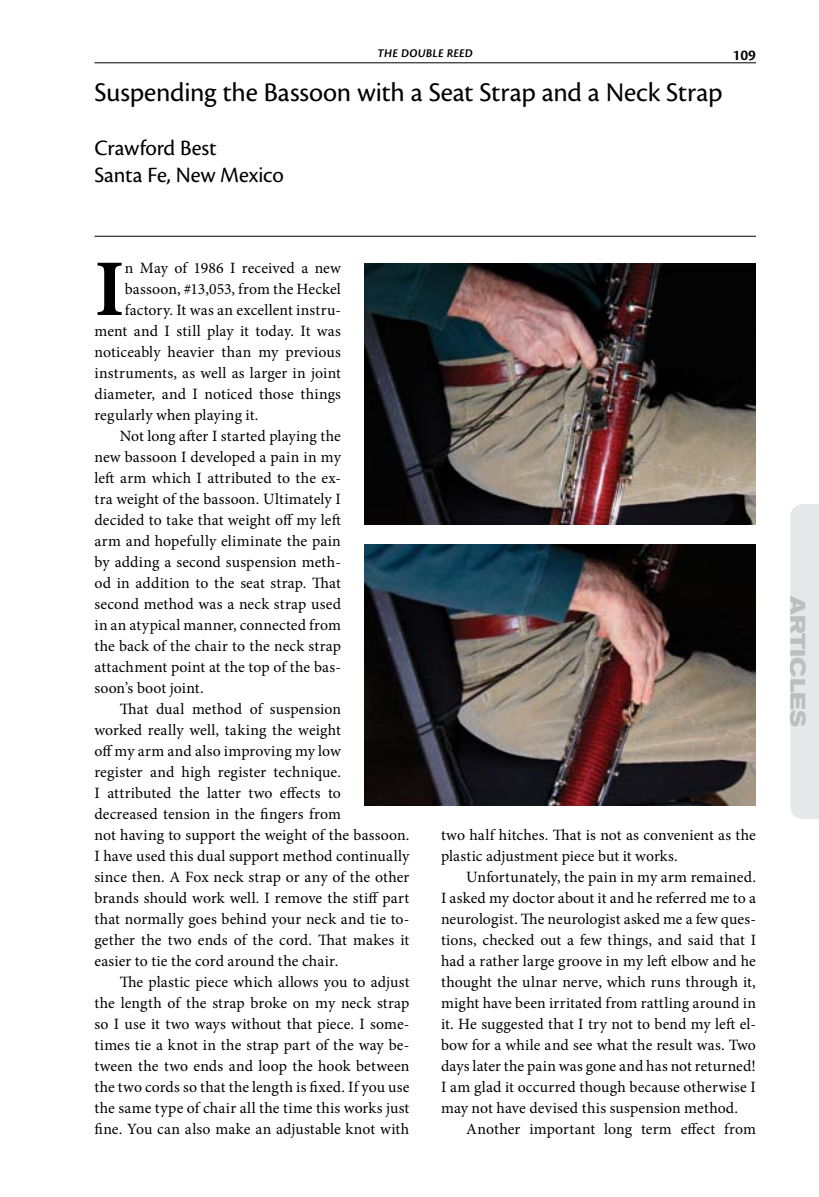
<style>
.page{position:relative;width:819px;height:1197px;background:#fff}
.page>*{position:absolute;margin:0;border:0;box-sizing:border-box;transform-origin:0 0}
.t1{font:700 80.33px "Minion Pro";color:#000}
.t2{font:28px "Cronos Pro";letter-spacing:-.01em;color:#000}
.t3{font:22.75px/27.3px "Cronos Pro";letter-spacing:-.005em;color:#000}
.t4{font:700 expanded 21px "Akzidenz Grotesk BE";color:#bcbec0}
.t5{font:15.75px/21px "Minion Pro";letter-spacing:.01em;color:#000}
.t6{font:15.75px "Cronos Pro Semibold Capt";color:#000}
.t7{font:12.25px "Cronos Pro Semibold Capt It";letter-spacing:.01em;color:#000}
</style>
<div class="page">
<hr style="left:94px;top:63px;width:662px;height:1px;background:#000">
<hr style="left:94px;top:236px;width:662px;height:1px;background:#000">
<div style="left:790px;top:504px;width:29px;height:315px;background:#e6e7e8"></div>
<img style="left:365px;top:544px;width:391px;height:261px">
<img style="left:365px;top:263px;width:391px;height:261px">
<p class="t7" style="left:377px;top:46px;width:96px">THE DOUBLE REED</p>
<p class="t6" style="left:733px;top:46px;width:25px">109</p>
<h2 class="t2" style="left:94px;top:76px;width:629px">Suspending the Bassoon with a Seat Strap and a Neck Strap</h2>
<h3 class="t3" style="left:94px;top:135px;width:191px">Crawford Best<br>Santa Fe, New Mexico</h3>
<h1 class="t1" style="left:94px;top:233px;width:32px">I</h1>
<p class="t5" style="left:125px;top:258px;width:218px">n May of 1986 I received a new</p>
<p class="t5" style="left:125px;top:279px;width:218px">bassoon, #13,053, from the Heckel</p>
<p class="t5" style="left:125px;top:300px;width:218px">factory. It was an excellent instru-</p>
<p class="t5" style="left:94px;top:321px;width:248px">ment and I still play it today. It was</p>
<p class="t5" style="left:94px;top:342px;width:248px">noticeably heavier than my previous</p>
<p class="t5" style="left:94px;top:363px;width:248px">instruments, as well as larger in joint</p>
<p class="t5" style="left:94px;top:384px;width:248px">diameter, and I noticed those things</p>
<p class="t5" style="left:94px;top:405px;width:165px">regularly when playing it.</p>
<p class="t5" style="left:120px;top:426px;width:223px">Not long after I started playing the</p>
<p class="t5" style="left:94px;top:446px;width:248px">new bassoon I developed a pain in my</p>
<p class="t5" style="left:94px;top:467px;width:248px">left arm which I attributed to the ex-</p>
<p class="t5" style="left:94px;top:488px;width:248px">tra weight of the bassoon. Ultimately I</p>
<p class="t5" style="left:94px;top:509px;width:248px">decided to take that weight off my left</p>
<p class="t5" style="left:94px;top:530px;width:248px">arm and hopefully eliminate the pain</p>
<p class="t5" style="left:94px;top:551px;width:248px">by adding a second suspension meth-</p>
<p class="t5" style="left:94px;top:572px;width:248px">od in addition to the seat strap. That</p>
<p class="t5" style="left:94px;top:593px;width:248px">second method was a neck strap used</p>
<p class="t5" style="left:94px;top:614px;width:248px">in an atypical manner, connected from</p>
<p class="t5" style="left:94px;top:635px;width:248px">the back of the chair to the neck strap</p>
<p class="t5" style="left:94px;top:656px;width:248px">attachment point at the top of the bas-</p>
<p class="t5" style="left:94px;top:677px;width:111px">soon’s boot joint.</p>
<p class="t5" style="left:120px;top:698px;width:223px">That dual method of suspension</p>
<p class="t5" style="left:94px;top:719px;width:248px">worked really well, taking the weight</p>
<p class="t5" style="left:94px;top:740px;width:248px">off my arm and also improving my low</p>
<p class="t5" style="left:94px;top:761px;width:248px">register and high register technique.</p>
<p class="t5" style="left:94px;top:782px;width:248px">I attributed the latter two effects to</p>
<p class="t5" style="left:94px;top:803px;width:248px">decreased tension in the fingers from</p>
<p class="t5" style="left:94px;top:824px;width:316px">not having to support the weight of the bassoon.</p>
<p class="t5" style="left:94px;top:845px;width:317px">I have used this dual support method continually</p>
<p class="t5" style="left:94px;top:866px;width:316px">since then. A Fox neck strap or any of the other</p>
<p class="t5" style="left:94px;top:887px;width:316px">brands should work well. I remove the stiff part</p>
<p class="t5" style="left:94px;top:908px;width:316px">that normally goes behind your neck and tie to-</p>
<p class="t5" style="left:94px;top:929px;width:316px">gether the two ends of the cord. That makes it</p>
<p class="t5" style="left:94px;top:950px;width:245px">easier to tie the cord around the chair.</p>
<p class="t5" style="left:120px;top:971px;width:291px">The plastic piece which allows you to adjust</p>
<p class="t5" style="left:94px;top:992px;width:316px">the length of the strap broke on my neck strap</p>
<p class="t5" style="left:94px;top:1013px;width:316px">so I use it two ways without that piece. I some-</p>
<p class="t5" style="left:94px;top:1034px;width:316px">times tie a knot in the strap part of the way be-</p>
<p class="t5" style="left:94px;top:1055px;width:316px">tween the two ends and loop the hook between</p>
<p class="t5" style="left:94px;top:1076px;width:316px">the two cords so that the length is fixed. If you use</p>
<p class="t5" style="left:94px;top:1097px;width:316px">the same type of chair all the time this works just</p>
<p class="t5" style="left:94px;top:1118px;width:316px">fine. You can also make an adjustable knot with</p>
<p class="t5" style="left:441px;top:825px;width:316px">two half hitches. That is not as convenient as the plastic adjustment piece but it works.</p>
<p class="t5" style="left:441px;top:867px;width:317px;text-align:justify;text-indent:25px">Unfortunately, the pain in my arm remained.<br>I asked my doctor about it and he referred me to a neurologist. The neurologist asked me a few ques&shy;tions, checked out a few things, and said that I had a rather large groove in my left elbow and he thought the ulnar nerve, which runs through it, might have been irritated from rattling around in it. He suggested that I try not to bend my left el&shy;bow for a while and see what the result was. Two days later the pain was gone and has not returned!<br>I am glad it occurred though because otherwise I may not have devised this suspension method.</p>
<p class="t5" style="left:466px;top:1118px;width:291px">Another important long term effect from</p>
<h3 class="t4" style="left:810px;top:596px;width:133px;rotate:90deg">Articles</h3>
</div>
